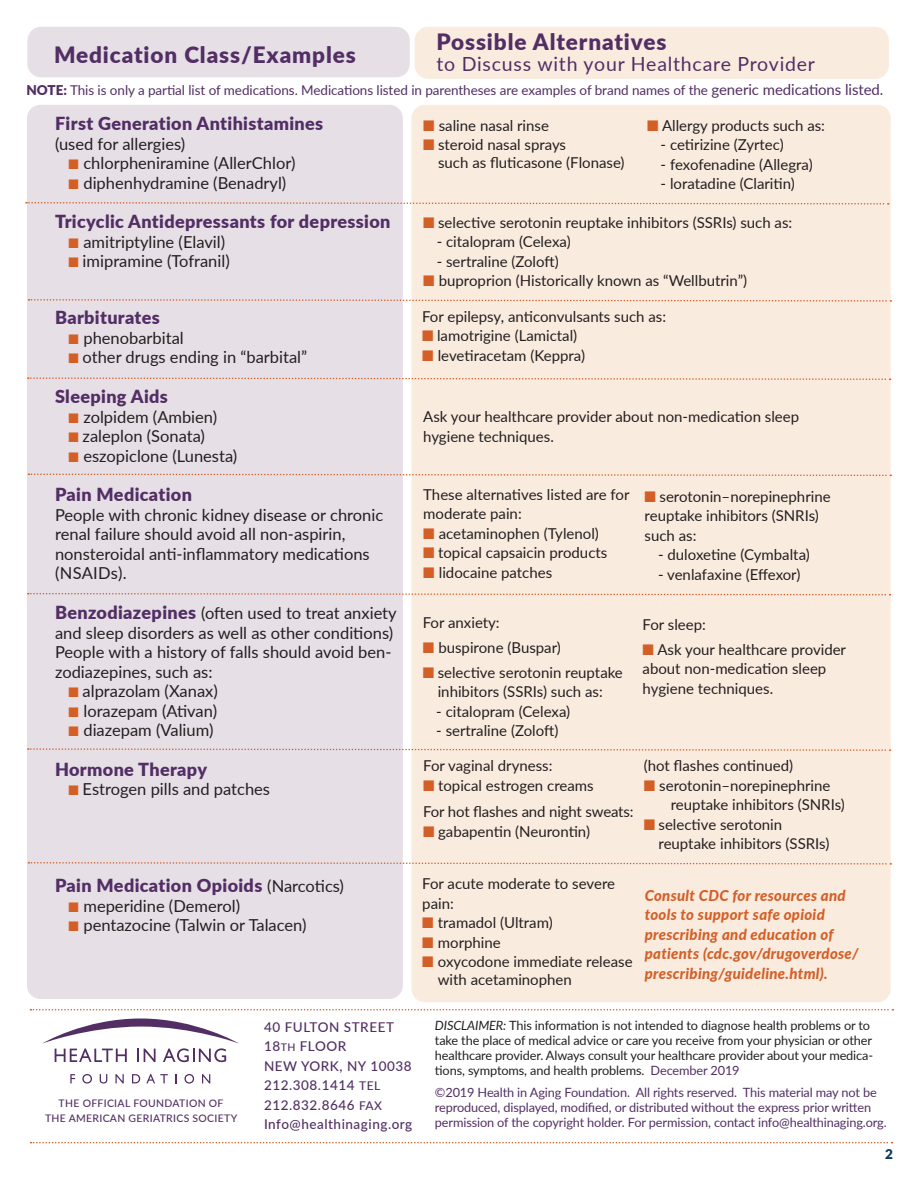
<style>
.page{position:relative;width:918px;height:1188px;background:#fff}
.page>*{position:absolute;margin:0;border:0;box-sizing:border-box;transform-origin:0 0}
.t1{font:900 22.5px "Lato";letter-spacing:.04em;color:#522e64}
.t2{font:19.5px "Lato";letter-spacing:.04em;color:#522e64}
.SUB-subhead{font:900 18px "Lato";letter-spacing:.02em;color:#522e64}
.t3{font:16.5px/19.5px "Lato";color:#231f20}
.t4{font:15px/19.5px "Lato";color:#231f20}
.Titles{font:italic 800 15px/19.5px "Lato";letter-spacing:.02em;color:#d35f27}
.Titles-2{font:13.5px "Lato";letter-spacing:-.005em;color:#522e64}
.t5{font:500 13.5px/19.5px "Lato";letter-spacing:.04em;color:#522e64}
.t6{font:900 13.5px "Lato";color:#083a5f}
.t7{font:12.75px/15px "Lato";letter-spacing:-.01em;color:#231f20}
.t8{font:12.75px/15px "Lato";letter-spacing:-.01em;color:#522e64}
.t9{font:500 10.5px/14.4px "Lato";letter-spacing:.03em;color:#522e64;text-align:center}
.s1{font-weight:900}
.s2{font-size:15px}
.s3{color:#d35f27}
.s4{font-weight:900;font-size:18px;color:#522e64}
.s5{font-weight:400;font-size:16.5px;color:#231f20}
.s6{font-size:10.5px}
.s7{font-size:12px}
.s8{font-style:italic}
.s9{color:#522e64}
</style>
<div class="page">
<div style="left:411px;top:105px;width:480px;height:897px;background:#faebdf;border-radius:14px"></div>
<div style="left:27px;top:105px;width:376px;height:894px;background:#e6dfe6;border-radius:14px"></div>
<div style="left:415px;top:27px;width:474px;height:52px;background:#faebdf;border-radius:14px"></div>
<div style="left:27px;top:27px;width:383px;height:50px;background:#e6dfe6;border-radius:14px"></div>
<svg style="left:70px;top:1074px;width:5px;height:9px"></svg>
<svg style="left:82px;top:1074px;width:10px;height:10px"></svg>
<svg style="left:100px;top:1074px;width:7px;height:10px"></svg>
<svg style="left:115px;top:1074px;width:9px;height:9px"></svg>
<svg style="left:132px;top:1074px;width:8px;height:9px"></svg>
<svg style="left:146px;top:1074px;width:22px;height:9px"></svg>
<svg style="left:175px;top:1074px;width:2px;height:9px"></svg>
<svg style="left:184px;top:1074px;width:10px;height:10px"></svg>
<svg style="left:202px;top:1074px;width:8px;height:9px"></svg>
<svg style="left:42px;top:1018px;width:197px;height:44px"></svg>
<svg style="left:31px;top:1142px;width:861px;height:1px"></svg>
<svg style="left:30px;top:1009px;width:863px;height:2px"></svg>
<svg style="left:26px;top:201px;width:863px;height:4px"></svg>
<svg style="left:28px;top:298px;width:863px;height:4px"></svg>
<svg style="left:28px;top:377px;width:863px;height:4px"></svg>
<svg style="left:28px;top:473px;width:863px;height:4px"></svg>
<svg style="left:28px;top:592px;width:863px;height:4px"></svg>
<svg style="left:28px;top:748px;width:863px;height:4px"></svg>
<svg style="left:28px;top:861px;width:863px;height:4px"></svg>
<p class="t1" style="left:436px;top:25px;width:232px">Possible Alternatives</p>
<p class="t2" style="left:436px;top:50px;width:380px">to Discuss with your Healthcare Provider</p>
<p class="t1" style="left:54px;top:38px;width:303px">Medication Class/Examples</p>
<p class="Titles-2" style="left:27px;top:81px;width:859px"><span class="s1">NOTE:</span> This is only a partial list of medications. Medications listed in parentheses are examples of brand names of the <span class="s2">generic medications listed.</span></p>
<p class="SUB-subhead" style="left:55px;top:110px;width:270px">First Generation Antihistamines</p>
<p class="t3" style="left:55px;top:133px;width:132px">(used for allergies)</p>
<p class="t3" style="left:69px;top:153px;width:228px"><span class="s3">■</span> chlorpheniramine (AllerChlor)</p>
<p class="t3" style="left:69px;top:172px;width:219px"><span class="s3">■</span> diphenhydramine (Benadryl)</p>
<p class="SUB-subhead" style="left:55px;top:208px;width:337px">Tricyclic Antidepressants for depression</p>
<p class="t3" style="left:69px;top:232px;width:158px"><span class="s3">■</span> amitriptyline (Elavil)</p>
<p class="t3" style="left:69px;top:251px;width:163px"><span class="s3">■</span> imipramine (Tofranil)</p>
<p class="SUB-subhead" style="left:55px;top:304px;width:106px">Barbiturates</p>
<p class="t3" style="left:69px;top:327px;width:117px"><span class="s3">■</span> phenobarbital</p>
<p class="t3" style="left:69px;top:347px;width:240px"><span class="s3">■</span> other drugs ending in “barbital”</p>
<p class="SUB-subhead" style="left:55px;top:383px;width:114px">Sleeping Aids</p>
<p class="t3" style="left:69px;top:406px;width:150px"><span class="s3">■</span> zolpidem (Ambien)</p>
<p class="t3" style="left:69px;top:426px;width:138px"><span class="s3">■</span> zaleplon (Sonata)</p>
<p class="t3" style="left:69px;top:445px;width:170px"><span class="s3">■</span> eszopiclone (Lunesta)</p>
<p class="SUB-subhead" style="left:55px;top:481px;width:138px">Pain Medication</p>
<p class="t3" style="left:55px;top:504px;width:330px">People with chronic kidney disease or chronic renal failure should avoid all non-aspirin, nonsteroidal anti-inflammatory medications (NSAIDs).</p>
<p class="t3" style="left:55px;top:603px;width:343px"><span class="s4">Benzodiazepines</span> (often used to treat anxiety and sleep disorders as well as other conditions)<br>People with a history of falls should avoid ben&shy;zodiazepines, such as:</p>
<p class="t3" style="left:69px;top:681px;width:151px"><span class="s3">■</span> alprazolam (Xanax)</p>
<p class="t3" style="left:69px;top:700px;width:150px"><span class="s3">■</span> lorazepam (Ativan)</p>
<p class="t3" style="left:69px;top:720px;width:146px"><span class="s3">■</span> diazepam (Valium)</p>
<p class="SUB-subhead" style="left:55px;top:756px;width:154px">Hormone Therapy</p>
<p class="t3" style="left:69px;top:779px;width:203px"><span class="s3">■</span> Estrogen pills and patches</p>
<p class="SUB-subhead" style="left:55px;top:872px;width:290px">Pain Medication Opioids <span class="s5">(Narcotics)</span></p>
<p class="t3" style="left:69px;top:895px;width:173px"><span class="s3">■</span> meperidine (Demerol)</p>
<p class="t3" style="left:69px;top:915px;width:240px"><span class="s3">■</span> pentazocine (Talwin or Talacen)</p>
<p class="t4" style="left:647px;top:115px;width:179px"><span class="s3">■</span> Allergy products such as:</p>
<p class="t4" style="left:661px;top:134px;width:125px">- cetirizine (Zyrtec)</p>
<p class="t4" style="left:661px;top:154px;width:154px">- fexofenadine (Allegra)</p>
<p class="t4" style="left:661px;top:173px;width:136px">- loratadine (Claritin)</p>
<p class="t4" style="left:423px;top:212px;width:371px"><span class="s3">■</span> selective serotonin reuptake inhibitors (SSRIs) such as:</p>
<p class="t4" style="left:437px;top:232px;width:135px">- citalopram (Celexa)</p>
<p class="t4" style="left:437px;top:251px;width:124px">- sertraline (Zoloft)</p>
<p class="t4" style="left:423px;top:271px;width:325px"><span class="s3">■</span> buproprion (Historically known as “Wellbutrin”)</p>
<p class="t4" style="left:422px;top:306px;width:246px">For epilepsy, anticonvulsants such as:</p>
<p class="t4" style="left:422px;top:326px;width:157px"><span class="s3">■</span> lamotrigine (Lamictal)</p>
<p class="t4" style="left:422px;top:345px;width:164px"><span class="s3">■</span> levetiracetam (Keppra)</p>
<p class="t4" style="left:423px;top:115px;width:127px"><span class="s3">■</span> saline nasal rinse</p>
<p class="t4" style="left:438px;top:135px;width:188px;line-height:18px;text-indent:-15px"><span class="s3">■</span> steroid nasal sprays<br>such as fluticasone (Flonase)</p>
<p class="t4" style="left:423px;top:407px;width:377px">Ask your healthcare provider about non-medication sleep hygiene techniques.</p>
<p class="t4" style="left:423px;top:484px;width:208px">These alternatives listed are for moderate pain:</p>
<p class="t4" style="left:423px;top:523px;width:177px"><span class="s3">■</span> acetaminophen (Tylenol)</p>
<p class="t4" style="left:423px;top:542px;width:186px"><span class="s3">■</span> topical capsaicin products</p>
<p class="t4" style="left:423px;top:562px;width:131px"><span class="s3">■</span> lidocaine patches</p>
<p class="t4" style="left:645px;top:486px;width:188px"><span class="s3">■</span> serotonin–norepinephrine reuptake inhibitors (SNRIs) such as:</p>
<p class="t4" style="left:658px;top:544px;width:153px">- duloxetine (Cymbalta)</p>
<p class="t4" style="left:658px;top:564px;width:144px">- venlafaxine (Effexor)</p>
<p class="t4" style="left:423px;top:612px;width:78px">For anxiety:</p>
<p class="t4" style="left:423px;top:637px;width:140px"><span class="s3">■</span> buspirone (Buspar)</p>
<p class="t4" style="left:423px;top:662px;width:202px;text-align:center"><span class="s3">■</span> selective serotonin reuptake inhibitors (SSRIs) such as:</p>
<p class="t4" style="left:436px;top:701px;width:135px">- citalopram (Celexa)</p>
<p class="t4" style="left:436px;top:721px;width:124px">- sertraline (Zoloft)</p>
<p class="t4" style="left:423px;top:756px;width:131px">For vaginal dryness:</p>
<p class="t4" style="left:423px;top:775px;width:172px"><span class="s3">■</span> topical estrogen creams</p>
<p class="t4" style="left:423px;top:801px;width:212px">For hot flashes and night sweats:</p>
<p class="t4" style="left:423px;top:821px;width:168px"><span class="s3">■</span> gabapentin (Neurontin)</p>
<p class="t4" style="left:643px;top:614px;width:65px">For sleep:</p>
<p class="t4" style="left:643px;top:639px;width:205px"><span class="s3">■</span> Ask your healthcare provider about non-medication sleep hygiene techniques.</p>
<p class="t4" style="left:644px;top:755px;width:151px">(hot flashes continued)</p>
<p class="t4" style="left:671px;top:775px;width:176px;text-indent:-27px"><span class="s3">■</span> serotonin–norepinephrine reuptake inhibitors (SNRIs)</p>
<p class="t4" style="left:659px;top:814px;width:172px;text-indent:-15px"><span class="s3">■</span> selective serotonin reuptake inhibitors (SSRIs)</p>
<p class="t4" style="left:422px;top:874px;width:194px">For acute moderate to severe pain:</p>
<p class="t4" style="left:422px;top:913px;width:132px"><span class="s3">■</span> tramadol (Ultram)</p>
<p class="t4" style="left:422px;top:932px;width:80px"><span class="s3">■</span> morphine</p>
<p class="t4" style="left:438px;top:952px;width:196px;line-height:18px;text-indent:-16px"><span class="s3">■</span> oxycodone immediate release with acetaminophen</p>
<p class="Titles" style="left:645px;top:885px;width:215px">Consult CDC for resources and tools to support safe opioid prescribing and education of patients (cdc.gov/drugoverdose/ prescribing/guideline.html).</p>
<p class="t9" style="left:45px;top:1096px;width:194px">THE OFFICIAL FOUNDATION OF<br>THE AMERICAN GERIATRICS SOCIETY</p>
<p class="t5" style="left:264px;top:1016px;width:132px">40 FULTON STREET<br>18<span class="s6">TH</span> FLOOR</p>
<p class="t5" style="left:264px;top:1055px;width:149px">NEW YORK, NY 10038</p>
<p class="t5" style="left:264px;top:1075px;width:118px">212.308.1414 <span class="s7">TEL</span></p>
<p class="t5" style="left:264px;top:1094px;width:120px">212.832.8646 <span class="s7">FAX</span></p>
<p class="t5" style="left:264px;top:1114px;width:150px">Info@healthinaging.org</p>
<p class="t7" style="left:435px;top:1018px;width:440px"><span class="s8">DISCLAIMER:</span> This information is not intended to diagnose health problems or to take the place of medical advice or care you receive from your physician or other healthcare provider. Always consult your healthcare provider about your medica&shy;tions, symptoms, and health problems. <span class="s9">December 2019</span></p>
<p class="t8" style="left:435px;top:1084px;width:453px">©2019 Health in Aging Foundation. All rights reserved. This material may not be reproduced, displayed, modified, or distributed without the express prior written permission of the copyright holder. For permission, contact info@healthinaging.org.</p>
<p class="t6" style="left:885px;top:1144px;width:9px">2</p>
</div>
